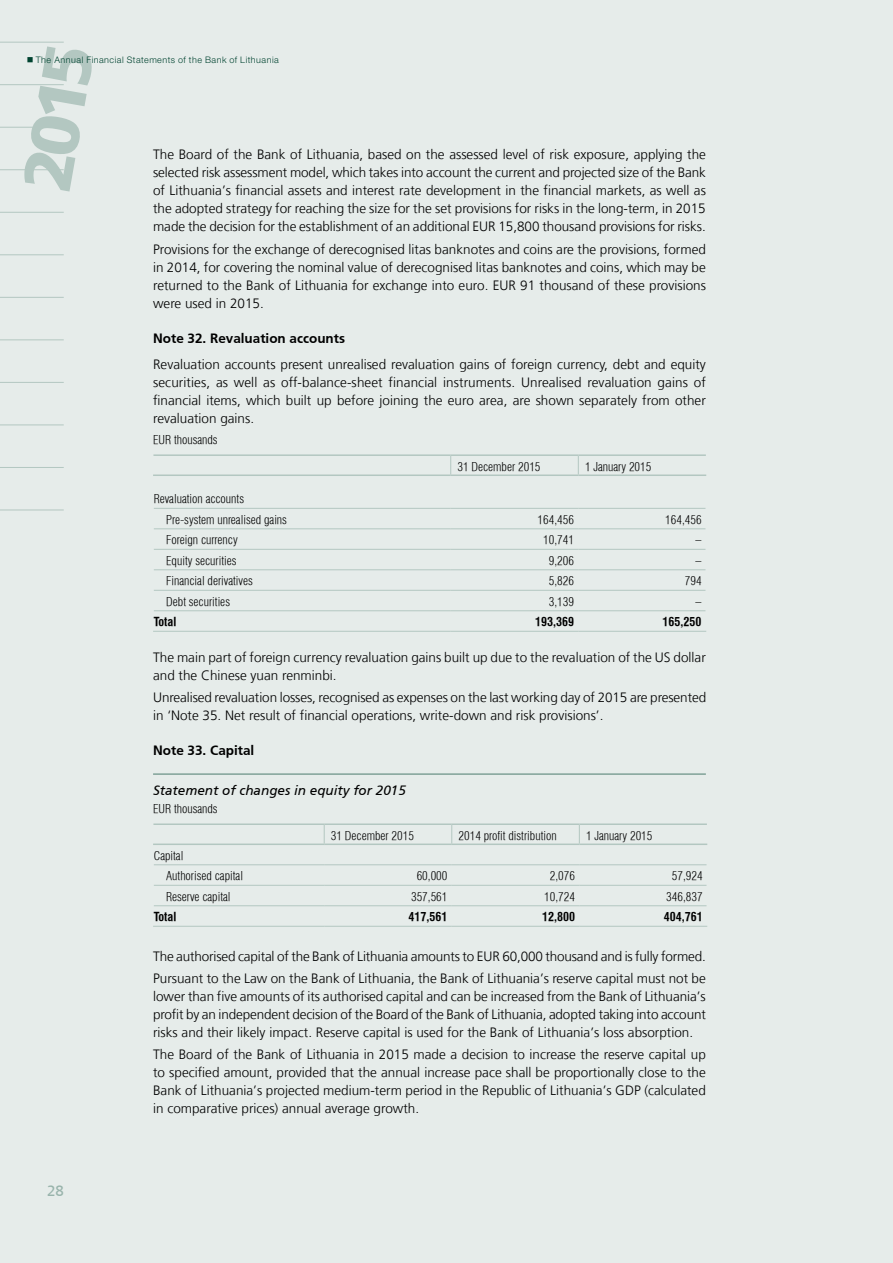
<style>
.page{position:relative;width:893px;height:1263px;background:#e6ecea}
.page>*{position:absolute;margin:0;border:0;box-sizing:border-box;transform-origin:0 0}
.t1{font:900 67.5px "Frutiger LT";color:#b3c7c1}
.t2{font:15px "Frutiger LT";color:#99b4ac}
.t3{font:300 13.5px/18px "Frutiger LT";color:#000;text-align:justify}
.t4{font:700 13.5px "Frutiger LT";color:#000}
.t5{font:italic 13.5px "Frutiger LT";color:#000}
.t6{font:300 condensed 12px/20.5px "Helvetica LT";color:#000}
.t7{font:700 condensed 12px "Helvetica LT";color:#000}
.t8{font:300 9px "Helvetica Neue LT Pro";letter-spacing:.055em;color:#004330}
</style>
<div class="page">
<hr style="left:0;top:42px;width:64px;height:1px;background:#b3c7c1">
<hr style="left:0;top:84px;width:64px;height:1px;background:#b3c7c1">
<hr style="left:0;top:127px;width:64px;height:1px;background:#b3c7c1">
<hr style="left:0;top:169px;width:64px;height:1px;background:#b3c7c1">
<hr style="left:0;top:212px;width:64px;height:1px;background:#b3c7c1">
<hr style="left:0;top:254px;width:64px;height:1px;background:#b3c7c1">
<hr style="left:0;top:297px;width:64px;height:1px;background:#b3c7c1">
<hr style="left:0;top:339px;width:64px;height:1px;background:#b3c7c1">
<hr style="left:0;top:382px;width:64px;height:1px;background:#b3c7c1">
<hr style="left:0;top:425px;width:64px;height:1px;background:#b3c7c1">
<hr style="left:0;top:467px;width:64px;height:1px;background:#b3c7c1">
<hr style="left:0;top:510px;width:64px;height:1px;background:#b3c7c1">
<hr style="left:153px;top:773px;width:553px;height:2px;background:#80a198">
<svg style="left:450px;top:456px;width:1px;height:18px"></svg>
<svg style="left:578px;top:456px;width:1px;height:18px"></svg>
<hr style="left:154px;top:508px;width:297px;height:1px;background:#b3c7c1">
<hr style="left:451px;top:508px;width:127px;height:1px;background:#b3c7c1">
<hr style="left:578px;top:508px;width:127px;height:1px;background:#b3c7c1">
<hr style="left:154px;top:528px;width:297px;height:1px;background:#b3c7c1">
<hr style="left:451px;top:528px;width:127px;height:1px;background:#b3c7c1">
<hr style="left:578px;top:528px;width:127px;height:1px;background:#b3c7c1">
<hr style="left:154px;top:549px;width:297px;height:1px;background:#b3c7c1">
<hr style="left:451px;top:549px;width:127px;height:1px;background:#b3c7c1">
<hr style="left:578px;top:549px;width:127px;height:1px;background:#b3c7c1">
<hr style="left:154px;top:569px;width:297px;height:1px;background:#b3c7c1">
<hr style="left:451px;top:569px;width:127px;height:1px;background:#b3c7c1">
<hr style="left:578px;top:569px;width:127px;height:1px;background:#b3c7c1">
<hr style="left:154px;top:590px;width:297px;height:1px;background:#b3c7c1">
<hr style="left:451px;top:590px;width:127px;height:1px;background:#b3c7c1">
<hr style="left:578px;top:590px;width:127px;height:1px;background:#b3c7c1">
<hr style="left:154px;top:610px;width:297px;height:1px;background:#b3c7c1">
<hr style="left:451px;top:610px;width:127px;height:1px;background:#b3c7c1">
<hr style="left:578px;top:610px;width:127px;height:1px;background:#b3c7c1">
<hr style="left:153px;top:631px;width:298px;height:1px;background:#b3c7c1">
<hr style="left:451px;top:631px;width:127px;height:1px;background:#b3c7c1">
<hr style="left:578px;top:631px;width:128px;height:1px;background:#b3c7c1">
<hr style="left:153px;top:454px;width:298px;height:2px;background:#b3c7c1">
<hr style="left:451px;top:454px;width:127px;height:2px;background:#b3c7c1">
<hr style="left:578px;top:454px;width:128px;height:2px;background:#b3c7c1">
<hr style="left:153px;top:474px;width:298px;height:2px;background:#b3c7c1">
<hr style="left:451px;top:474px;width:127px;height:2px;background:#b3c7c1">
<hr style="left:578px;top:474px;width:128px;height:2px;background:#b3c7c1">
<svg style="left:324px;top:825px;width:1px;height:18px"></svg>
<svg style="left:451px;top:825px;width:1px;height:18px"></svg>
<svg style="left:579px;top:825px;width:1px;height:18px"></svg>
<hr style="left:154px;top:864px;width:170px;height:1px;background:#b3c7c1">
<hr style="left:324px;top:864px;width:128px;height:1px;background:#b3c7c1">
<hr style="left:452px;top:864px;width:127px;height:1px;background:#b3c7c1">
<hr style="left:579px;top:864px;width:127px;height:1px;background:#b3c7c1">
<hr style="left:154px;top:885px;width:170px;height:1px;background:#b3c7c1">
<hr style="left:324px;top:885px;width:128px;height:1px;background:#b3c7c1">
<hr style="left:452px;top:885px;width:127px;height:1px;background:#b3c7c1">
<hr style="left:579px;top:885px;width:127px;height:1px;background:#b3c7c1">
<hr style="left:154px;top:905px;width:170px;height:1px;background:#b3c7c1">
<hr style="left:324px;top:905px;width:128px;height:1px;background:#b3c7c1">
<hr style="left:452px;top:905px;width:127px;height:1px;background:#b3c7c1">
<hr style="left:579px;top:905px;width:127px;height:1px;background:#b3c7c1">
<hr style="left:153px;top:926px;width:171px;height:1px;background:#b3c7c1">
<hr style="left:324px;top:926px;width:128px;height:1px;background:#b3c7c1">
<hr style="left:452px;top:926px;width:127px;height:1px;background:#b3c7c1">
<hr style="left:579px;top:926px;width:128px;height:1px;background:#b3c7c1">
<hr style="left:153px;top:823px;width:171px;height:2px;background:#b3c7c1">
<hr style="left:324px;top:823px;width:128px;height:2px;background:#b3c7c1">
<hr style="left:452px;top:823px;width:127px;height:2px;background:#b3c7c1">
<hr style="left:579px;top:823px;width:128px;height:2px;background:#b3c7c1">
<hr style="left:153px;top:843px;width:171px;height:2px;background:#b3c7c1">
<hr style="left:324px;top:843px;width:128px;height:2px;background:#b3c7c1">
<hr style="left:452px;top:843px;width:127px;height:2px;background:#b3c7c1">
<hr style="left:579px;top:843px;width:128px;height:2px;background:#b3c7c1">
<h1 class="t1" style="left:6px;top:183px;width:149px;rotate:-80deg">2015</h1>
<p class="t8" style="left:27px;top:54px;width:254px">■ The Annual Financial Statements of the Bank of Lithuania</p>
<p class="t3" style="left:153px;top:146px;width:554px">The Board of the Bank of Lithuania, based on the assessed level of risk exposure, applying the selected risk assessment model, which takes into account the current and projected size of the Bank of Lithuania’s financial assets and interest rate development in the financial markets, as well as the adopted strategy for reaching the size for the set provisions for risks in the long-term, in 2015 made the decision for the establishment of an additional EUR 15,800 thousand provisions for risks.</p>
<p class="t3" style="left:153px;top:240px;width:554px">Provisions for the exchange of derecognised litas banknotes and coins are the provisions, formed in 2014, for covering the nominal value of derecognised litas banknotes and coins, which may be returned to the Bank of Lithuania for exchange into euro. EUR 91 thousand of these provisions were used in 2015.</p>
<p class="t4" style="left:153px;top:329px;width:194px">Note 32. Revaluation accounts</p>
<p class="t3" style="left:153px;top:356px;width:554px">Revaluation accounts present unrealised revaluation gains of foreign currency, debt and equity securities, as well as off-balance-sheet financial instruments. Unrealised revaluation gains of financial items, which built up before joining the euro area, are shown separately from other revaluation gains.</p>
<p class="t6" style="left:153px;top:429px;width:66px">EUR thousands</p>
<p class="t6" style="left:457px;top:456px;width:85px">31 December 2015</p>
<p class="t6" style="left:585px;top:456px;width:68px">1 January 2015</p>
<p class="t6" style="left:166px;top:489px;width:122px;text-indent:-12px">Revaluation accounts<br>Pre-system unrealised gains</p>
<p class="t6" style="left:538px;top:509px;width:38px">164,456</p>
<p class="t6" style="left:665px;top:509px;width:38px">164,456</p>
<p class="t6" style="left:166px;top:530px;width:73px">Foreign currency</p>
<p class="t6" style="left:543px;top:530px;width:32px">10,741</p>
<p class="t6" style="left:696px;top:530px;width:7px">–</p>
<p class="t6" style="left:166px;top:550px;width:72px">Equity securities</p>
<p class="t6" style="left:549px;top:550px;width:27px">9,206</p>
<p class="t6" style="left:696px;top:550px;width:7px">–</p>
<p class="t6" style="left:166px;top:570px;width:88px">Financial derivatives</p>
<p class="t6" style="left:549px;top:570px;width:27px">5,826</p>
<p class="t6" style="left:685px;top:570px;width:18px">794</p>
<p class="t6" style="left:166px;top:591px;width:65px">Debt securities</p>
<p class="t6" style="left:549px;top:591px;width:27px">3,139</p>
<p class="t6" style="left:696px;top:591px;width:7px">–</p>
<p class="t7" style="left:154px;top:614px;width:24px">Total</p>
<p class="t7" style="left:535px;top:614px;width:40px">193,369</p>
<p class="t7" style="left:663px;top:614px;width:40px">165,250</p>
<p class="t3" style="left:153px;top:648px;width:554px">The main part of foreign currency revaluation gains built up due to the revaluation of the US dollar and the Chinese yuan renminbi.</p>
<p class="t3" style="left:153px;top:688px;width:555px">Unrealised revaluation losses, recognised as expenses on the last working day of 2015 are presented in ‘Note 35. Net result of financial operations, write-down and risk provisions’.</p>
<p class="t4" style="left:153px;top:742px;width:103px">Note 33. Capital</p>
<p class="t5" style="left:153px;top:781px;width:254px">Statement of changes in equity for 2015</p>
<p class="t6" style="left:153px;top:798px;width:66px">EUR thousands</p>
<p class="t6" style="left:331px;top:825px;width:85px">31 December 2015</p>
<p class="t6" style="left:458px;top:825px;width:100px">2014 profit distribution</p>
<p class="t6" style="left:586px;top:825px;width:68px">1 January 2015</p>
<p class="t6" style="left:166px;top:845px;width:78px;text-indent:-12px">Capital<br>Authorised capital</p>
<p class="t6" style="left:417px;top:865px;width:32px">60,000</p>
<p class="t6" style="left:550px;top:865px;width:27px">2,076</p>
<p class="t6" style="left:672px;top:865px;width:32px">57,924</p>
<p class="t2" style="left:47px;top:1181px;width:18px">28</p>
<p class="t6" style="left:166px;top:886px;width:66px">Reserve capital</p>
<p class="t6" style="left:411px;top:886px;width:38px">357,561</p>
<p class="t6" style="left:544px;top:886px;width:32px">10,724</p>
<p class="t6" style="left:666px;top:886px;width:38px">346,837</p>
<p class="t7" style="left:154px;top:909px;width:24px">Total</p>
<p class="t7" style="left:408px;top:909px;width:40px">417,561</p>
<p class="t7" style="left:542px;top:909px;width:34px">12,800</p>
<p class="t7" style="left:664px;top:909px;width:40px">404,761</p>
<p class="t3" style="left:153px;top:945px;width:554px;line-height:22.2px">The authorised capital of the Bank of Lithuania amounts to EUR 60,000 thousand and is fully formed.<br>Pursuant to the Law on the Bank of Lithuania, the Bank of Lithuania’s reserve capital must not be</p>
<p class="t3" style="left:153px;top:987px;width:554px">lower than five amounts of its authorised capital and can be increased from the Bank of Lithuania’s profit by an independent decision of the Board of the Bank of Lithuania, adopted taking into account risks and their likely impact. Reserve capital is used for the Bank of Lithuania’s loss absorption.</p>
<p class="t3" style="left:153px;top:1046px;width:554px">The Board of the Bank of Lithuania in 2015 made a decision to increase the reserve capital up to specified amount, provided that the annual increase pace shall be proportionally close to the Bank of Lithuania’s projected medium-term period in the Republic of Lithuania’s GDP (calculated in comparative prices) annual average growth.</p>
</div>
